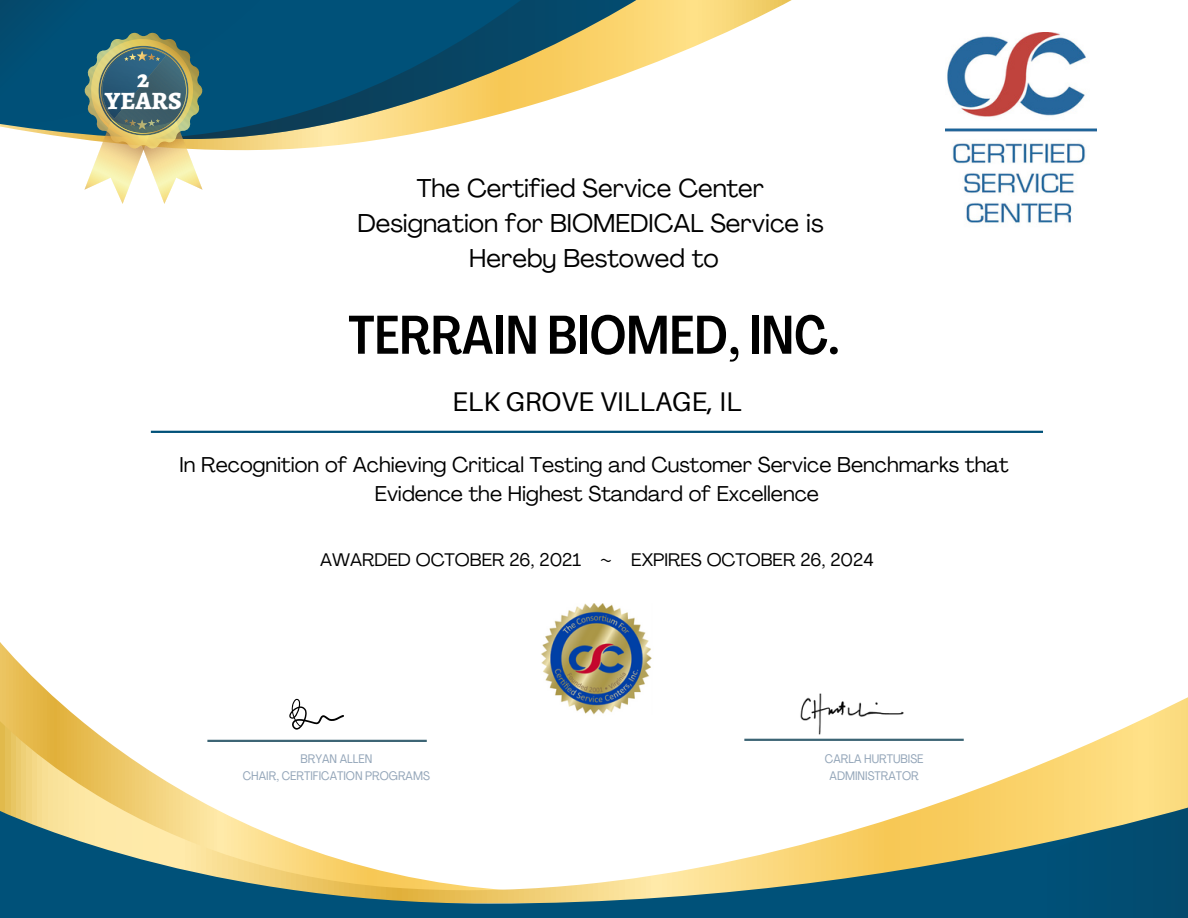
<style>
.page{position:relative;width:1188px;height:918px;background:#fff}
.page>*{position:absolute;margin:0;border:0;box-sizing:border-box;transform-origin:0 0}
.t1{font:500 53.55px "Agrandir Tight";color:#000}
.t2{font:27px "Aileron";color:#000}
.t3{font:25.5px/34.8px "Agrandir";color:#000;text-align:center}
.t4{font:800 25.05px/22.6px "Alegreya";color:#fff;text-align:center}
.t5{font:21.15px/29.2px "Agrandir";color:#000;text-align:center}
.t6{font:18px "Agrandir";color:#000}
.t7{font:condensed 12.3px/16.4px "Agrandir";color:#94a6b9;text-align:center}
</style>
<div class="page">
<svg style="left:0;top:642px;width:1188px;height:117px"></svg>
<svg style="left:0;top:759px;width:846px;height:159px"></svg>
<svg style="left:846px;top:759px;width:342px;height:159px"></svg>
<svg style="left:292px;top:0;width:500px;height:149px"></svg>
<svg style="left:292px;top:0;width:389px;height:139px"></svg>
<svg style="left:0;top:0;width:292px;height:204px"></svg>
<hr style="left:151px;top:431px;width:892px;height:2px;background:#005179">
<hr style="left:207px;top:740px;width:220px;height:2px;background:#3d6575">
<hr style="left:744px;top:739px;width:220px;height:2px;background:#3d6575">
<svg style="left:289px;top:699px;width:55px;height:32px"></svg>
<img style="left:945px;top:33px;width:151px;height:191px">
<img style="left:761px;top:677px;width:260px;height:63px">
<img style="left:540px;top:604px;width:114px;height:111px">
<p class="t4" style="left:105px;top:67px;width:78px">2<br>YEARS</p>
<p class="t3" style="left:357px;top:174px;width:468px">The Certified Service Center<br>Designation for BIOMEDICAL Service is<br>Hereby Bestowed to</p>
<h1 class="t1" style="left:348px;top:314px;width:493px">TERRAIN BIOMED, INC.</h1>
<p class="t2" style="left:452px;top:385px;width:291px">ELK GROVE VILLAGE, IL</p>
<p class="t5" style="left:180px;top:452px;width:831px">In Recognition of Achieving Critical Testing and Customer Service Benchmarks that<br>Evidence the Highest Standard of Excellence</p>
<p class="t6" style="left:320px;top:552px;width:555px">AWARDED OCTOBER 26, 2021 ~ EXPIRES OCTOBER 26, 2024</p>
<p class="t7" style="left:243px;top:752px;width:189px">BRYAN ALLEN<br>CHAIR, CERTIFICATION PROGRAMS</p>
<p class="t7" style="left:825px;top:752px;width:100px">CARLA HURTUBISE<br>ADMINISTRATOR</p>
</div>
